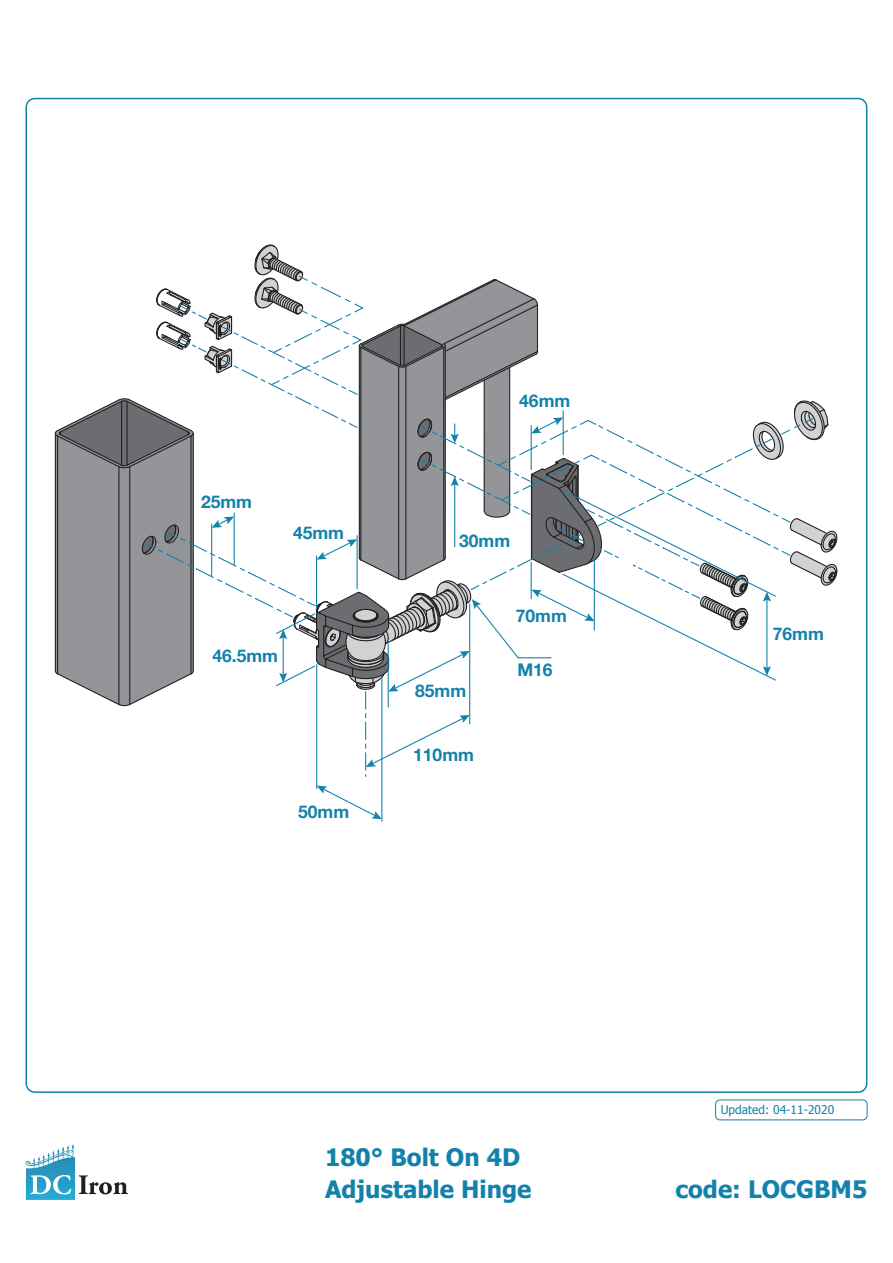
<style>
.page{position:relative;width:893px;height:1263px;background:#fff}
.page>*{position:absolute;margin:0;border:0;box-sizing:border-box;transform-origin:0 0}
.Product_Name{font:700 24px/31.5px "Tahoma";color:#1282aa}
.t1{font:700 17.4px "Helvetica Neue";color:#1282aa}
.Product_Name-2{font:12px "Tahoma";color:#1282aa}
</style>
<div class="page">
<hr style="left:316px;top:664px;width:1px;height:125px;background:#1282aa">
<hr style="left:381px;top:677px;width:1px;height:144px;background:#1282aa">
<svg style="left:317px;top:786px;width:65px;height:33px"></svg>
<svg style="left:54px;top:244px;width:784px;height:532px"></svg>
<div style="left:715px;top:1099px;width:152px;height:21px;border:1px solid #1282aa;border-radius:4px"></div>
<svg style="left:38px;top:1144px;width:35px;height:19px"></svg>
<svg style="left:30px;top:1175px;width:41px;height:19px"></svg>
<svg style="left:79px;top:1175px;width:49px;height:19px"></svg>
<p class="t1" style="left:201px;top:488px;width:53px">25mm</p>
<p class="t1" style="left:293px;top:519px;width:53px">45mm</p>
<p class="t1" style="left:212px;top:642px;width:67px">46.5mm</p>
<p class="t1" style="left:298px;top:798px;width:53px">50mm</p>
<p class="t1" style="left:519px;top:387px;width:53px">46mm</p>
<p class="t1" style="left:459px;top:527px;width:53px">30mm</p>
<p class="t1" style="left:516px;top:602px;width:53px">70mm</p>
<p class="t1" style="left:415px;top:677px;width:53px">85mm</p>
<p class="t1" style="left:413px;top:741px;width:62px">110mm</p>
<p class="t1" style="left:517px;top:656px;width:37px">M16</p>
<p class="t1" style="left:773px;top:620px;width:53px">76mm</p>
<p class="Product_Name" style="left:325px;top:1140px;width:208px">180° Bolt On 4D<br>Adjustable Hinge</p>
<p class="Product_Name-2" style="left:721px;top:1101px;width:115px">Updated: 04-11-2020</p>
<p class="Product_Name" style="left:675px;top:1172px;width:193px">code: LOCGBM5</p>
</div>
